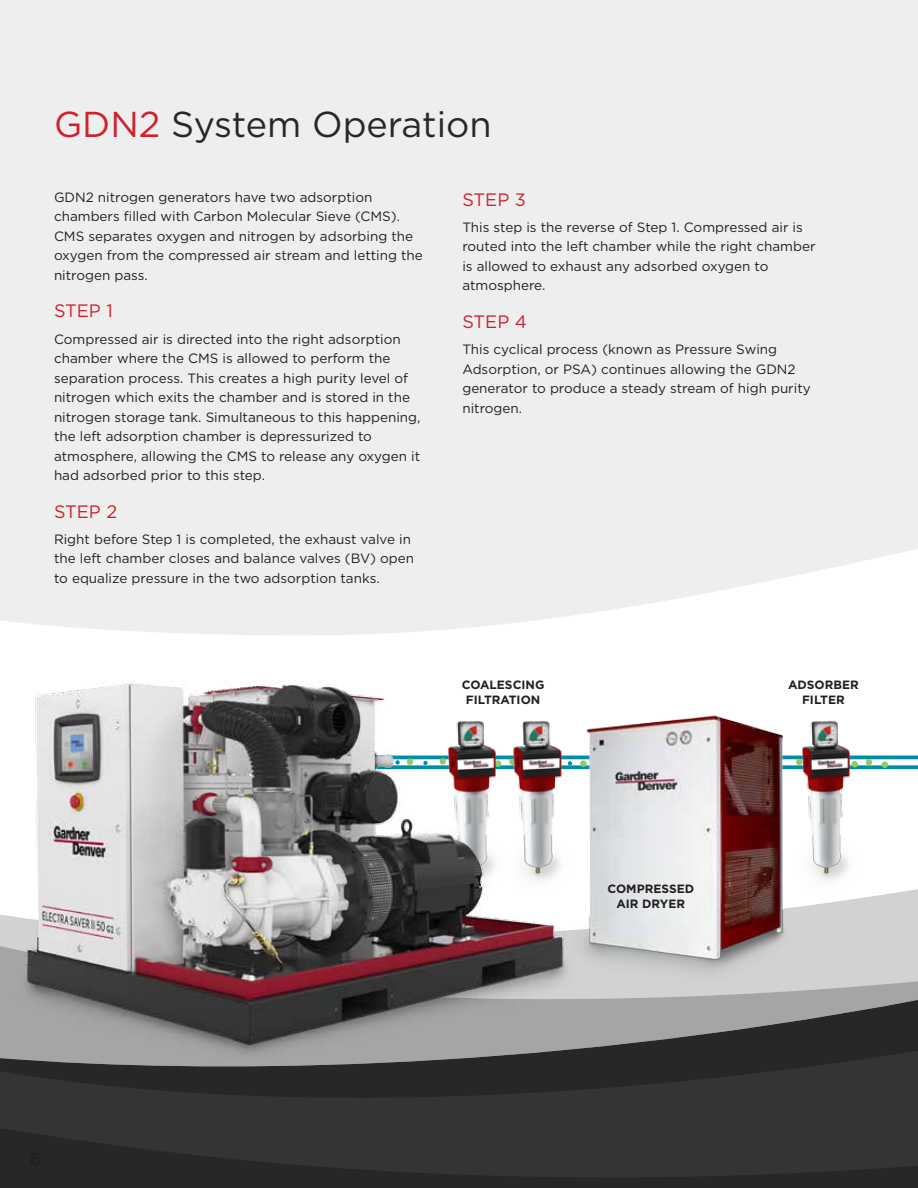
<style>
.page{position:relative;width:918px;height:1188px;background:#fff}
.page>*{position:absolute;margin:0;border:0;box-sizing:border-box;transform-origin:0 0}
.t1{font:36px "Gotham";color:#262729}
.t2{font:18px "Gotham";color:#d0202e}
.t3{font:13.5px/19.5px "Gotham";color:#231f20}
.t4{font:700 12px/15px "Gotham";color:#231f20;text-align:center}
.s1{color:#d0202e}
</style>
<div class="page">
<div style="left:0;top:0;width:918px;height:636px;background:#edeeee"></div>
<div style="left:809px;top:890px;width:103px;height:84px;background:#d1d2d2"></div>
<svg style="left:0;top:974px;width:918px;height:214px;background:#3a3b3d"></svg>
<svg style="left:864px;top:756px;width:48px;height:14px"></svg>
<div style="left:866px;top:759px;width:6px;height:7px;background:#93ca69;border-radius:50%"></div>
<svg style="left:882px;top:762px;width:6px;height:6px"></svg>
<img style="left:809px;top:720px;width:55px;height:178px">
<img style="left:912px;top:755px;width:6px;height:296px">
<img style="left:599px;top:715px;width:210px;height:277px">
<img style="left:0;top:682px;width:599px;height:402px">
<h1 class="t1" style="left:54px;top:101px;width:439px"><span class="s1">GDN2</span> System Operation</h1>
<p class="t3" style="left:54px;top:187px;width:370px">GDN2 nitrogen generators have two adsorption chambers filled with Carbon Molecular Sieve (CMS).<br>CMS separates oxygen and nitrogen by adsorbing the oxygen from the compressed air stream and letting the nitrogen pass.</p>
<h2 class="t2" style="left:54px;top:300px;width:60px">STEP 1</h2>
<p class="t3" style="left:54px;top:329px;width:368px">Compressed air is directed into the right adsorption chamber where the CMS is allowed to perform the separation process. This creates a high purity level of nitrogen which exits the chamber and is stored in the nitrogen storage tank. Simultaneous to this happening, the left adsorption chamber is depressurized to atmosphere, allowing the CMS to release any oxygen it had adsorbed prior to this step.</p>
<h2 class="t2" style="left:54px;top:500px;width:65px">STEP 2</h2>
<p class="t3" style="left:54px;top:529px;width:362px">Right before Step 1 is completed, the exhaust valve in the left chamber closes and balance valves (BV) open to equalize pressure in the two adsorption tanks.</p>
<h2 class="t2" style="left:462px;top:188px;width:65px">STEP 3</h2>
<p class="t3" style="left:462px;top:217px;width:355px">This step is the reverse of Step 1. Compressed air is routed into the left chamber while the right chamber is allowed to exhaust any adsorbed oxygen to atmosphere.</p>
<h2 class="t2" style="left:462px;top:310px;width:66px">STEP 4</h2>
<p class="t3" style="left:462px;top:339px;width:350px">This cyclical process (known as Pressure Swing Adsorption, or PSA) continues allowing the GDN2 generator to produce a steady stream of high purity nitrogen.</p>
<p class="t4" style="left:462px;top:677px;width:84px">COALESCING<br>FILTRATION</p>
<p class="t4" style="left:788px;top:678px;width:72px">ADSORBER<br>FILTER</p>
<p class="t4" style="left:607px;top:881px;width:88px">COMPRESSED<br>AIR DRYER</p>
</div>
